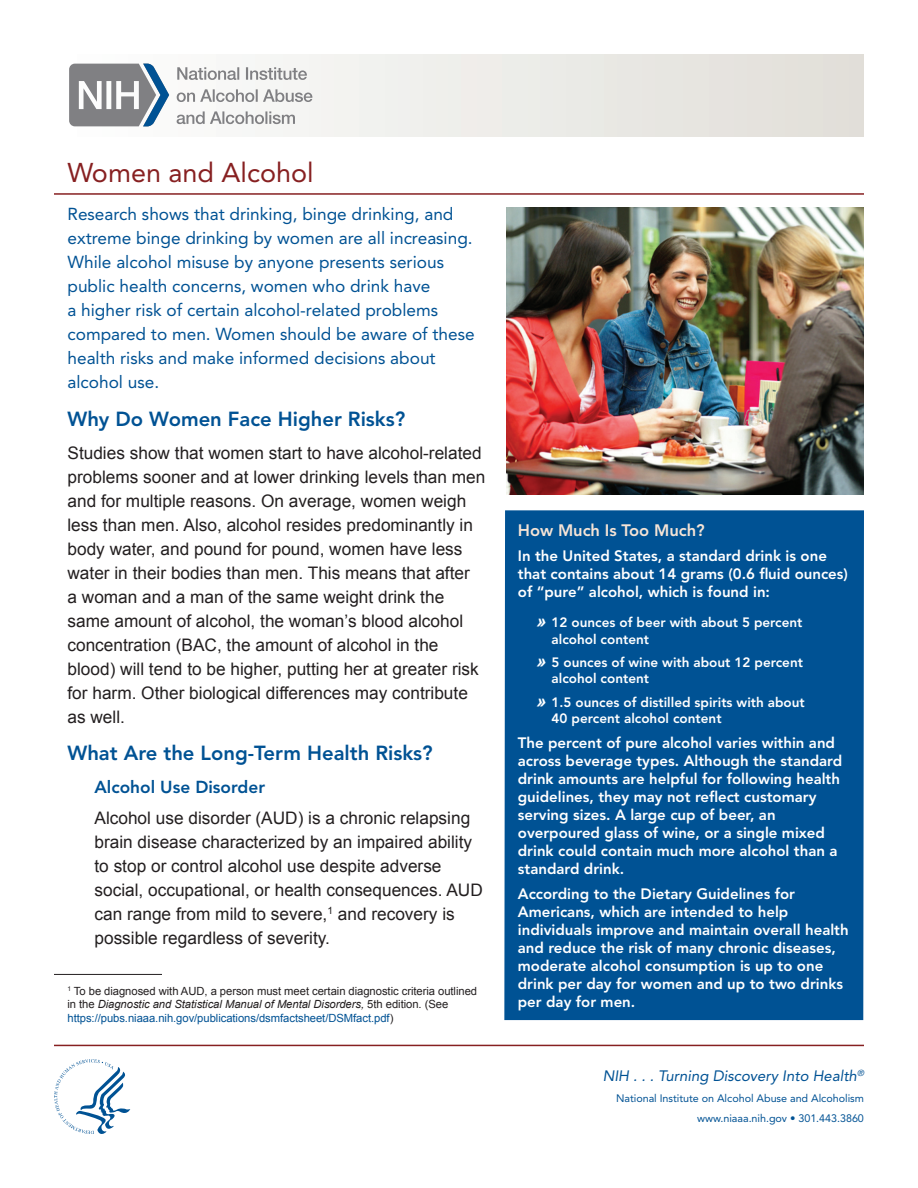
<style>
.page{position:relative;width:918px;height:1188px;background:#fff}
.page>*{position:absolute;margin:0;border:0;box-sizing:border-box;transform-origin:0 0}
.t1{font:27px "Avenir LT Std";color:#872021}
.t2{font:800 20.25px "Avenir LT Std";color:#005294}
.t3{font:17.25px/24px "Arial";color:#231f20}
.t4{font:17.25px/24px "Avenir LT Std";color:#005294}
.t5{font:800 17.25px "Avenir LT Std";color:#005294}
.t6{font:800 16.5px "Avenir LT Std";color:#f6e4d6}
.t7{font:800 15px/18px "Avenir LT Std";color:#fff}
.t8{font:italic 15px "Avenir LT Std";color:#005294}
.t9{font:800 13.5px/16.5px "Avenir LT Std";color:#fff}
.t10{font:11.25px/13.5px "Arial";letter-spacing:-.005em;color:#231f20}
.t11{font:10.8px/20.2px "Avenir LT Std";letter-spacing:-.005em;color:#005294;text-align:right}
.s1{font-style:italic}
.s2{color:#005294}
.s3{font-family:"Arial";font-weight:700;font-style:italic;font-size:17.25px}
</style>
<div class="page">
<hr style="left:54px;top:1045px;width:810px;height:1px;background:#872021">
<svg style="left:54px;top:1059px;width:76px;height:75px"></svg>
<hr style="left:54px;top:193px;width:810px;height:2px;background:#872021">
<hr style="left:54px;top:974px;width:108px;height:1px;background:#231f20">
<div style="left:54px;top:54px;width:810px;height:82px;background:linear-gradient(to right,#fcfdfd,#e1dfd9)"></div>
<svg style="left:69px;top:64px;width:100px;height:62px"></svg>
<svg style="left:177px;top:111px;width:118px;height:13px"></svg>
<svg style="left:177px;top:89px;width:135px;height:13px"></svg>
<svg style="left:177px;top:67px;width:130px;height:13px"></svg>
<img style="left:507px;top:207px;width:357px;height:288px">
<svg style="left:504px;top:510px;width:360px;height:510px;background:#16619d"></svg>
<h1 class="t1" style="left:68px;top:157px;width:248px">Women and Alcohol</h1>
<p class="t4" style="left:68px;top:203px;width:409px">Research shows that drinking, binge drinking, and extreme binge drinking by women are all increasing.<br>While alcohol misuse by anyone presents serious public health concerns, women who drink have<br>a higher risk of certain alcohol-related problems compared to men. Women should be aware of these health risks and make informed decisions about alcohol use.</p>
<h2 class="t2" style="left:68px;top:407px;width:339px">Why Do Women Face Higher Risks?</h2>
<p class="t3" style="left:68px;top:441px;width:420px">Studies show that women start to have alcohol-related problems sooner and at lower drinking levels than men and for multiple reasons. On average, women weigh less than men. Also, alcohol resides predominantly in body water, and pound for pound, women have less water in their bodies than men. This means that after<br>a woman and a man of the same weight drink the same amount of alcohol, the woman’s blood alcohol concentration (BAC, the amount of alcohol in the blood) will tend to be higher, putting her at greater risk for harm. Other biological differences may contribute as well.</p>
<h2 class="t2" style="left:68px;top:741px;width:367px">What Are the Long-Term Health Risks?</h2>
<h3 class="t5" style="left:94px;top:777px;width:172px">Alcohol Use Disorder</h3>
<p class="t3" style="left:94px;top:806px;width:390px">Alcohol use disorder (AUD) is a chronic relapsing brain disease characterized by an impaired ability to stop or control alcohol use despite adverse social, occupational, or health consequences. AUD can range from mild to severe,<sup>1</sup> and recovery is possible regardless of severity.</p>
<p class="t10" style="left:68px;top:984px;width:411px"><sup>1</sup> To be diagnosed with AUD, a person must meet certain diagnostic criteria outlined in the <span class="s1">Diagnostic and Statistical Manual of Mental Disorders,</span> 5th edition. (See <span class="s2">https://pubs.niaaa.nih.gov/publications/dsmfactsheet/DSMfact.pdf</span>)</p>
<h3 class="t6" style="left:518px;top:521px;width:188px">How Much Is Too Much?</h3>
<p class="t7" style="left:518px;top:547px;width:332px">In the United States, a standard drink is one that contains about 14 grams (0.6 fluid ounces) of “pure” alcohol, which is found in:</p>
<p class="t9" style="left:552px;top:614px;width:252px;text-indent:-15px"><span class="s3">»</span> 12 ounces of beer with about 5 percent alcohol content</p>
<p class="t9" style="left:552px;top:654px;width:253px;text-indent:-15px"><span class="s3">»</span> 5 ounces of wine with about 12 percent alcohol content</p>
<p class="t9" style="left:552px;top:694px;width:255px;text-indent:-15px"><span class="s3">»</span> 1.5 ounces of distilled spirits with about<br>40 percent alcohol content</p>
<p class="t7" style="left:518px;top:734px;width:326px">The percent of pure alcohol varies within and across beverage types. Although the standard drink amounts are helpful for following health guidelines, they may not reflect customary serving sizes. A large cup of beer, an overpoured glass of wine, or a single mixed drink could contain much more alcohol than a standard drink.</p>
<p class="t7" style="left:518px;top:884px;width:332px">According to the Dietary Guidelines for Americans, which are intended to help individuals improve and maintain overall health and reduce the risk of many chronic diseases, moderate alcohol consumption is up to one drink per day for women and up to two drinks per day for men.</p>
<p class="t8" style="left:603px;top:1067px;width:263px">NIH . . . Turning Discovery Into Health<sup>®</sup></p>
<p class="t11" style="left:616px;top:1088px;width:249px">National Institute on Alcohol Abuse and Alcoholism www.niaaa.nih.gov • 301.443.3860</p>
</div>
